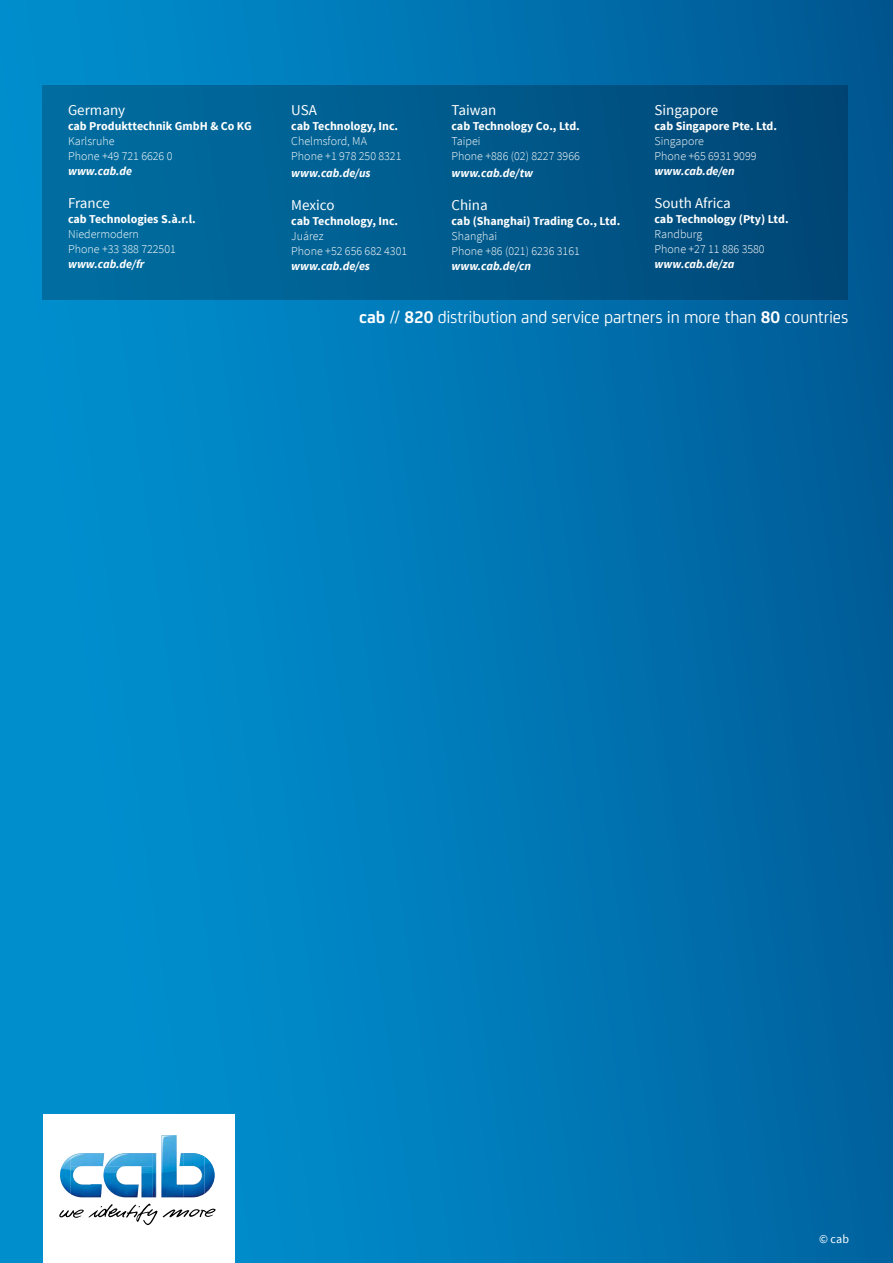
<style>
.page{position:relative;width:893px;height:1263px;background:#fff}
.page>*{position:absolute;margin:0;border:0;box-sizing:border-box;transform-origin:0 0}
.t1{font:18px "CA Sans";letter-spacing:-.005em;color:#fff}
.t2{font:15px "Source Sans Pro";color:#fff}
.t3{font:300 12px/15px "Source Sans Pro";color:#fff}
.t4{font:700 12px "Source Sans Pro";color:#fff}
.t5{font:italic 700 12px "Source Sans Pro";color:#fff}
.t6{font:12px "Source Sans Pro";color:#fff}
.s1{font-weight:700}
</style>
<div class="page">
<div style="left:0;top:0;width:893px;height:1263px;background:linear-gradient(to right,#0094d5,#005f9b)"></div>
<div style="left:43px;top:1114px;width:191px;height:149px;background:#fff"></div>
<img style="left:153px;top:1135px;width:31px;height:62px">
<img style="left:80px;top:1153px;width:73px;height:13px">
<img style="left:184px;top:1153px;width:20px;height:44px">
<img style="left:204px;top:1173px;width:11px;height:21px">
<img style="left:70px;top:1166px;width:21px;height:31px">
<img style="left:103px;top:1166px;width:50px;height:31px">
<svg style="left:91px;top:1184px;width:10px;height:13px"></svg>
<svg style="left:59px;top:1203px;width:157px;height:22px"></svg>
<div style="left:43px;top:85px;width:805px;height:215px;background:linear-gradient(to right,#006fa3,#004776)"></div>
<p class="t2" style="left:68px;top:101px;width:59px">Germany</p>
<p class="t4" style="left:68px;top:119px;width:185px">cab Produkttechnik GmbH &amp; Co KG</p>
<p class="t3" style="left:68px;top:134px;width:106px">Karlsruhe<br>Phone +49 721 6626 0</p>
<p class="t5" style="left:68px;top:164px;width:66px">www.cab.de</p>
<p class="t2" style="left:68px;top:194px;width:43px">France</p>
<p class="t4" style="left:68px;top:212px;width:129px">cab Technologies S.à.r.l.</p>
<p class="t3" style="left:68px;top:227px;width:109px">Niedermodern<br>Phone +33 388 722501</p>
<p class="t5" style="left:68px;top:257px;width:78px">www.cab.de/fr</p>
<p class="t2" style="left:291px;top:101px;width:27px">USA</p>
<p class="t4" style="left:291px;top:119px;width:108px">cab Technology, Inc.</p>
<p class="t3" style="left:291px;top:134px;width:112px">Chelmsford, MA<br>Phone +1 978 250 8321</p>
<p class="t5" style="left:291px;top:165px;width:81px">www.cab.de/us</p>
<p class="t2" style="left:291px;top:196px;width:45px">Mexico</p>
<p class="t4" style="left:291px;top:213px;width:108px">cab Technology, Inc.</p>
<p class="t3" style="left:291px;top:229px;width:117px">Juárez<br>Phone +52 656 682 4301</p>
<p class="t5" style="left:291px;top:258px;width:80px">www.cab.de/es</p>
<p class="t2" style="left:451px;top:101px;width:46px">Taiwan</p>
<p class="t4" style="left:451px;top:119px;width:130px">cab Technology Co., Ltd.</p>
<p class="t3" style="left:451px;top:134px;width:130px">Taipei<br>Phone +886 (02) 8227 3966</p>
<p class="t5" style="left:451px;top:165px;width:83px">www.cab.de/tw</p>
<p class="t2" style="left:451px;top:196px;width:38px">China</p>
<p class="t4" style="left:451px;top:213px;width:170px">cab (Shanghai) Trading Co., Ltd.</p>
<p class="t3" style="left:451px;top:229px;width:130px">Shanghai<br>Phone +86 (021) 6236 3161</p>
<p class="t5" style="left:451px;top:258px;width:81px">www.cab.de/cn</p>
<p class="t2" style="left:654px;top:101px;width:65px">Singapore</p>
<p class="t4" style="left:654px;top:119px;width:124px">cab Singapore Pte. Ltd.</p>
<p class="t3" style="left:654px;top:134px;width:104px">Singapore<br>Phone +65 6931 9099</p>
<p class="t5" style="left:654px;top:164px;width:82px">www.cab.de/en</p>
<p class="t2" style="left:654px;top:194px;width:78px">South Africa</p>
<p class="t4" style="left:654px;top:212px;width:136px">cab Technology (Pty) Ltd.</p>
<p class="t3" style="left:654px;top:227px;width:112px">Randburg<br>Phone +27 11 886 3580</p>
<p class="t5" style="left:654px;top:257px;width:81px">www.cab.de/za</p>
<h1 class="t1" style="left:359px;top:304px;width:491px"><span class="s1">cab</span> // <span class="s1">820</span> distribution and service partners in more than <span class="s1">80</span> countries</h1>
<p class="t6" style="left:819px;top:1231px;width:31px">© cab</p>
</div>
